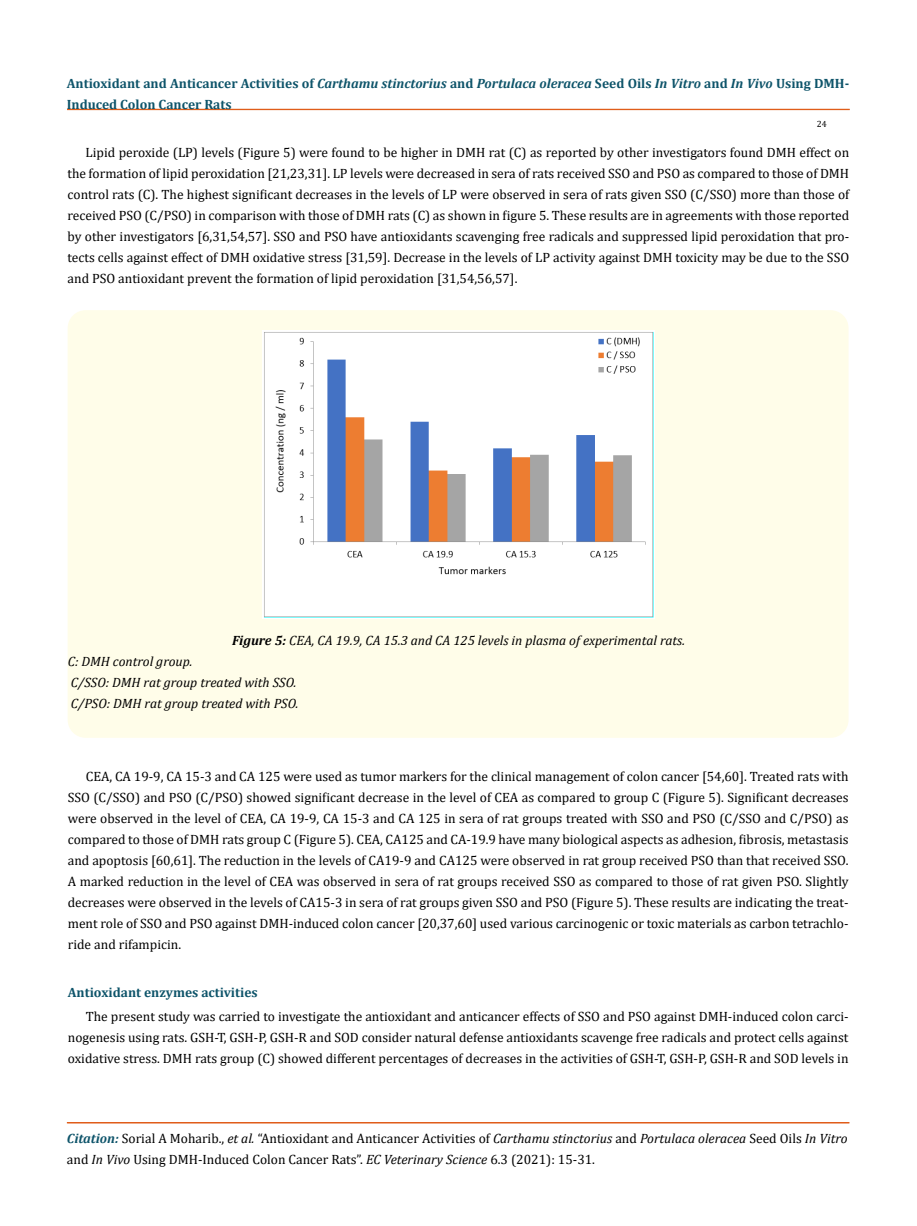
<style>
.page{position:relative;width:917px;height:1226px;background:#fff}
.page>*{position:absolute;margin:0;border:0;box-sizing:border-box;transform-origin:0 0}
.t1{font:13.5px/21px "Cambria";color:#000;text-align:justify}
.t2{font:700 13.5px/21px "Cambria";color:#0e546a}
.t3{font:italic 13.5px/21px "Cambria";color:#000}
.t4{font:9px "Cambria";color:#000}
.s1{font-style:italic}
.s2{font-weight:700}
.s3{font-weight:700;font-style:italic;color:#0e546a}
</style>
<div class="page">
<div style="left:67px;top:109px;width:782px;height:1px;border:1px solid #e05d1a"></div>
<div style="left:67px;top:1122px;width:782px;height:1px;border:1px solid #e05d1a"></div>
<div style="left:68px;top:310px;width:780px;height:428px;background:#fffde9;border-radius:18px"></div>
<img style="left:262px;top:330px;width:393px;height:288px">
<p class="t2" style="left:67px;top:72px;width:784px">Antioxidant and Anticancer Activities of <span class="s1">Carthamu stinctorius</span> and <span class="s1">Portulaca oleracea</span> Seed Oils <span class="s1">In Vitro</span> and <span class="s1">In Vivo</span> Using DMH-<br>Induced Colon Cancer Rats</p>
<p class="t4" style="left:816px;top:118px;width:11px">24</p>
<p class="t1" style="left:68px;top:142px;width:783px;text-indent:18px">Lipid peroxide (LP) levels (Figure 5) were found to be higher in DMH rat (C) as reported by other investigators found DMH effect on the formation of lipid peroxidation [21,23,31]. LP levels were decreased in sera of rats received SSO and PSO as compared to those of DMH control rats (C). The highest significant decreases in the levels of LP were observed in sera of rats given SSO (C/SSO) more than those of received PSO (C/PSO) in comparison with those of DMH rats (C) as shown in figure 5. These results are in agreements with those reported by other investigators [6,31,54,57]. SSO and PSO have antioxidants scavenging free radicals and suppressed lipid peroxidation that pro&shy;tects cells against effect of DMH oxidative stress [31,59]. Decrease in the levels of LP activity against DMH toxicity may be due to the SSO and PSO antioxidant prevent the formation of lipid peroxidation [31,54,56,57].</p>
<p class="t3" style="left:232px;top:629px;width:454px"><span class="s2">Figure 5:</span> CEA, CA 19.9, CA 15.3 and CA 125 levels in plasma of experimental rats.</p>
<p class="t3" style="left:68px;top:650px;width:232px">C: DMH control group.<br>C/SSO: DMH rat group treated with SSO.<br>C/PSO: DMH rat group treated with PSO.</p>
<p class="t1" style="left:68px;top:766px;width:782px;text-indent:18px">CEA, CA 19-9, CA 15-3 and CA 125 were used as tumor markers for the clinical management of colon cancer [54,60]. Treated rats with SSO (C/SSO) and PSO (C/PSO) showed significant decrease in the level of CEA as compared to group C (Figure 5). Significant decreases were observed in the level of CEA, CA 19-9, CA 15-3 and CA 125 in sera of rat groups treated with SSO and PSO (C/SSO and C/PSO) as compared to those of DMH rats group C (Figure 5). CEA, CA125 and CA-19.9 have many biological aspects as adhesion, fibrosis, metastasis and apoptosis [60,61]. The reduction in the levels of CA19-9 and CA125 were observed in rat group received PSO than that received SSO.<br>A marked reduction in the level of CEA was observed in sera of rat groups received SSO as compared to those of rat given PSO. Slightly decreases were observed in the levels of CA15-3 in sera of rat groups given SSO and PSO (Figure 5). These results are indicating the treat&shy;ment role of SSO and PSO against DMH-induced colon cancer [20,37,60] used various carcinogenic or toxic materials as carbon tetrachlo&shy;ride and rifampicin.</p>
<p class="t2" style="left:68px;top:981px;width:191px">Antioxidant enzymes activities</p>
<p class="t1" style="left:68px;top:1006px;width:782px;text-indent:18px">The present study was carried to investigate the antioxidant and anticancer effects of SSO and PSO against DMH-induced colon carci&shy;nogenesis using rats. GSH-T, GSH-P, GSH-R and SOD consider natural defense antioxidants scavenge free radicals and protect cells against oxidative stress. DMH rats group (C) showed different percentages of decreases in the activities of GSH-T, GSH-P, GSH-R and SOD levels in</p>
<p class="t1" style="left:67px;top:1127px;width:782px"><span class="s3">Citation:</span> Sorial A Moharib., <span class="s1">et al.</span> “Antioxidant and Anticancer Activities of <span class="s1">Carthamu stinctorius</span> and <span class="s1">Portulaca oleracea</span> Seed Oils <span class="s1">In Vitro </span>and <span class="s1">In Vivo</span> Using DMH-Induced Colon Cancer Rats”. <span class="s1">EC Veterinary Science</span> 6.3 (2021): 15-31.</p>
</div>
